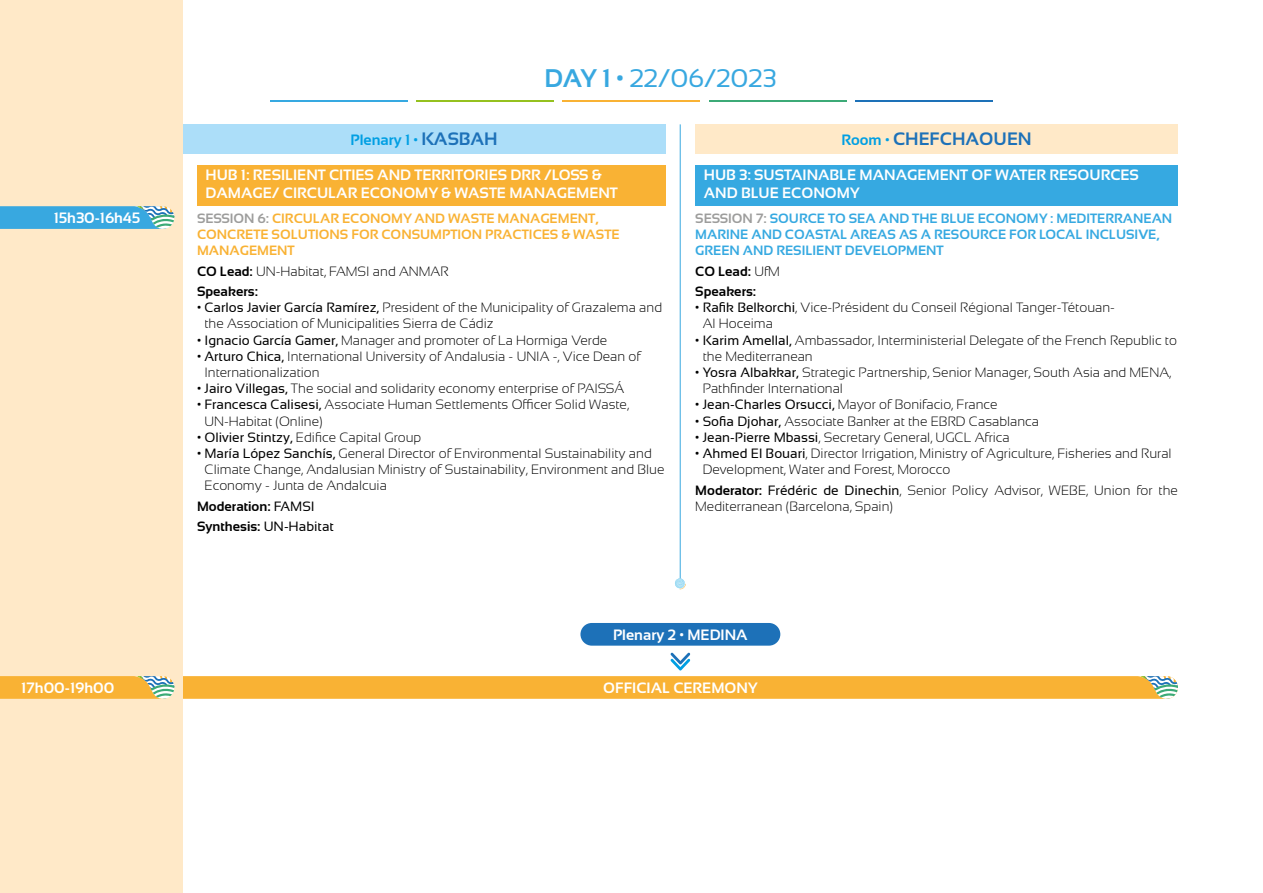
<style>
.page{position:relative;width:1263px;height:893px;background:#fff}
.page>*{position:absolute;margin:0;border:0;box-sizing:border-box;transform-origin:0 0}
.t1{font:25.5px "Sansation";color:#38a8e0}
.t2{font:700 18px "Sansation";color:#1d71b8}
.t3{font:700 15px/18px "Sansation";color:#fff}
.t4{font:700 15px "Sansation";color:#009fe3}
.t5{font:300 13.5px/16.2px "Sansation";color:#000}
.t6{font:700 13.5px/16.2px "Sansation";color:#36a9e1}
.t7{font:700 13.5px/16.2px "Sansation";color:#f9b234}
.t8{font:700 13.5px/20.4px "Sansation";color:#000}
.s1{font-weight:700}
.s2{font-size:18px;color:#1d71b8}
.s3{font-size:15px;color:#009fe3}
.s4{color:#9d9d9c}
.s5{font-weight:400}
.s6{font-weight:300}
</style>
<div class="page">
<div style="left:0;top:0;width:183px;height:893px;background:#ffe9c8"></div>
<hr style="left:563px;top:101px;width:137px;height:1px;background:#f9b234">
<hr style="left:416px;top:101px;width:138px;height:1px;background:#95c11f">
<hr style="left:270px;top:101px;width:137px;height:1px;background:#36a9e1">
<hr style="left:709px;top:101px;width:137px;height:1px;background:#3caa77">
<hr style="left:855px;top:101px;width:138px;height:1px;background:#1d71b8">
<div style="left:197px;top:165px;width:468px;height:40px;background:#f9b234"></div>
<div style="left:695px;top:165px;width:483px;height:40px;background:#36a9e1"></div>
<svg style="left:0;top:206px;width:174px;height:23px;background:#49addb"></svg>
<hr style="left:680px;top:124px;width:1px;height:454px;background:#38a8e0">
<svg style="left:675px;top:578px;width:11px;height:11px"></svg>
<div style="left:695px;top:124px;width:483px;height:29px;background:#ffe9c8"></div>
<div style="left:183px;top:124px;width:482px;height:29px;background:#acdef9"></div>
<div style="left:580px;top:623px;width:200px;height:23px;background:#1d71b8;border-radius:11px"></div>
<svg style="left:0;top:653px;width:1178px;height:46px"></svg>
<h1 class="t1" style="left:544px;top:64px;width:234px"><span class="s1">DAY 1 •</span> 22/06/2023</h1>
<p class="t3" style="left:54px;top:209px;width:88px">15h30-16h45</p>
<p class="t4" style="left:351px;top:132px;width:149px">Plenary 1 • <span class="s2">KASBAH</span></p>
<h2 class="t2" style="left:841px;top:129px;width:192px"><span class="s3">Room •</span> CHEFCHAOUEN</h2>
<p class="t3" style="left:206px;top:166px;width:414px">HUB 1: RESILIENT CITIES AND TERRITORIES DRR /LOSS &amp;<br>DAMAGE/ CIRCULAR ECONOMY &amp; WASTE MANAGEMENT</p>
<p class="t7" style="left:197px;top:210px;width:424px"><span class="s4">SESSION 6:</span> CIRCULAR ECONOMY AND WASTE MANAGEMENT,<br>CONCRETE SOLUTIONS FOR CONSUMPTION PRACTICES &amp; WASTE<br>MANAGEMENT</p>
<p class="t5" style="left:197px;top:261px;width:253px;line-height:20.4px"><span class="s1">CO Lead:</span> UN-Habitat, FAMSI and ANMAR<br><span class="s1">Speakers:</span></p>
<p class="t5" style="left:204px;top:299px;width:459px;text-indent:-7px"><span class="s5">• Carlos Javier García Ramírez,</span> President of the Municipality of Grazalema and the Association of Municipalities Sierra de Cádiz</p>
<p class="t5" style="left:197px;top:332px;width:412px"><span class="s5">• Ignacio García Gamer,</span> Manager and promoter of La Hormiga Verde</p>
<p class="t5" style="left:204px;top:348px;width:438px;text-indent:-7px"><span class="s5">• Arturo Chica,</span> International University of Andalusia - UNIA -, Vice Dean of<br>Internationalization</p>
<p class="t5" style="left:197px;top:380px;width:429px"><span class="s5">• Jairo Villegas,</span> The social and solidarity economy enterprise of PAISSÁ</p>
<p class="t5" style="left:204px;top:397px;width:426px;text-indent:-7px"><span class="s5">• Francesca Calisesi,</span> Associate Human Settlements Officer Solid Waste,<br>UN-Habitat (Online)</p>
<p class="t5" style="left:197px;top:429px;width:226px"><span class="s5">• Olivier Stintzy,</span> Edifice Capital Group</p>
<p class="t5" style="left:204px;top:445px;width:462px;text-indent:-7px"><span class="s5">• María López Sanchís,</span> General Director of Environmental Sustainability and<br>Climate Change, Andalusian Ministry of Sustainability, Environment and Blue<br>Economy - Junta de Andalcuia</p>
<p class="t8" style="left:197px;top:496px;width:138px">Moderation: <span class="s5">FAMSI<br></span>Synthesis: <span class="s5">UN-Habitat</span></p>
<p class="t3" style="left:704px;top:166px;width:437px">HUB 3: SUSTAINABLE MANAGEMENT OF WATER RESOURCES<br>AND BLUE ECONOMY</p>
<p class="t6" style="left:695px;top:210px;width:479px"><span class="s4">SESSION 7:</span> SOURCE TO SEA AND THE BLUE ECONOMY : MEDITERRANEAN<br>MARINE AND COASTAL AREAS AS A RESOURCE FOR LOCAL INCLUSIVE,<br>GREEN AND RESILIENT DEVELOPMENT</p>
<p class="t8" style="left:695px;top:261px;width:86px">CO Lead: <span class="s6">UfM<br></span>Speakers:</p>
<p class="t5" style="left:703px;top:299px;width:414px;text-indent:-7px"><span class="s5">• Rafik Belkorchi</span>, Vice-Président du Conseil Régional Tanger-Tétouan-<br>Al Hoceima</p>
<p class="t5" style="left:703px;top:332px;width:476px;text-indent:-7px"><span class="s5">• Karim Amellal,</span> Ambassador, Interministerial Delegate of the French Republic to the Mediterranean</p>
<p class="t5" style="left:703px;top:364px;width:470px;text-indent:-7px"><span class="s5">• Yosra Albakkar,</span> Strategic Partnership, Senior Manager, South Asia and MENA,<br>Pathfinder International</p>
<p class="t5" style="left:695px;top:397px;width:304px"><span class="s5">• Jean-Charles Orsucci,</span> Mayor of Bonifacio, France</p>
<p class="t5" style="left:695px;top:413px;width:345px"><span class="s5">• Sofia Djohar,</span> Associate Banker at the EBRD Casablanca</p>
<p class="t5" style="left:695px;top:429px;width:316px"><span class="s5">• Jean-Pierre Mbassi</span>, Secretary General, UGCL Africa</p>
<p class="t5" style="left:703px;top:445px;width:470px;text-indent:-7px"><span class="s5">• Ahmed El Bouari</span>, Director Irrigation, Ministry of Agriculture, Fisheries and Rural<br>Development, Water and Forest, Morocco</p>
<p class="t5" style="left:695px;top:482px;width:484px"><span class="s1">Moderator:</span> <span class="s5">Frédéric de Dinechin</span>, Senior Policy Advisor, WEBE, Union for the<br>Mediterranean (Barcelona, Spain)</p>
<p class="t3" style="left:613px;top:626px;width:136px">Plenary 2 • MEDINA</p>
<p class="t3" style="left:21px;top:679px;width:95px">17h00-19h00</p>
<p class="t3" style="left:603px;top:679px;width:156px">OFFICIAL CEREMONY</p>
</div>
